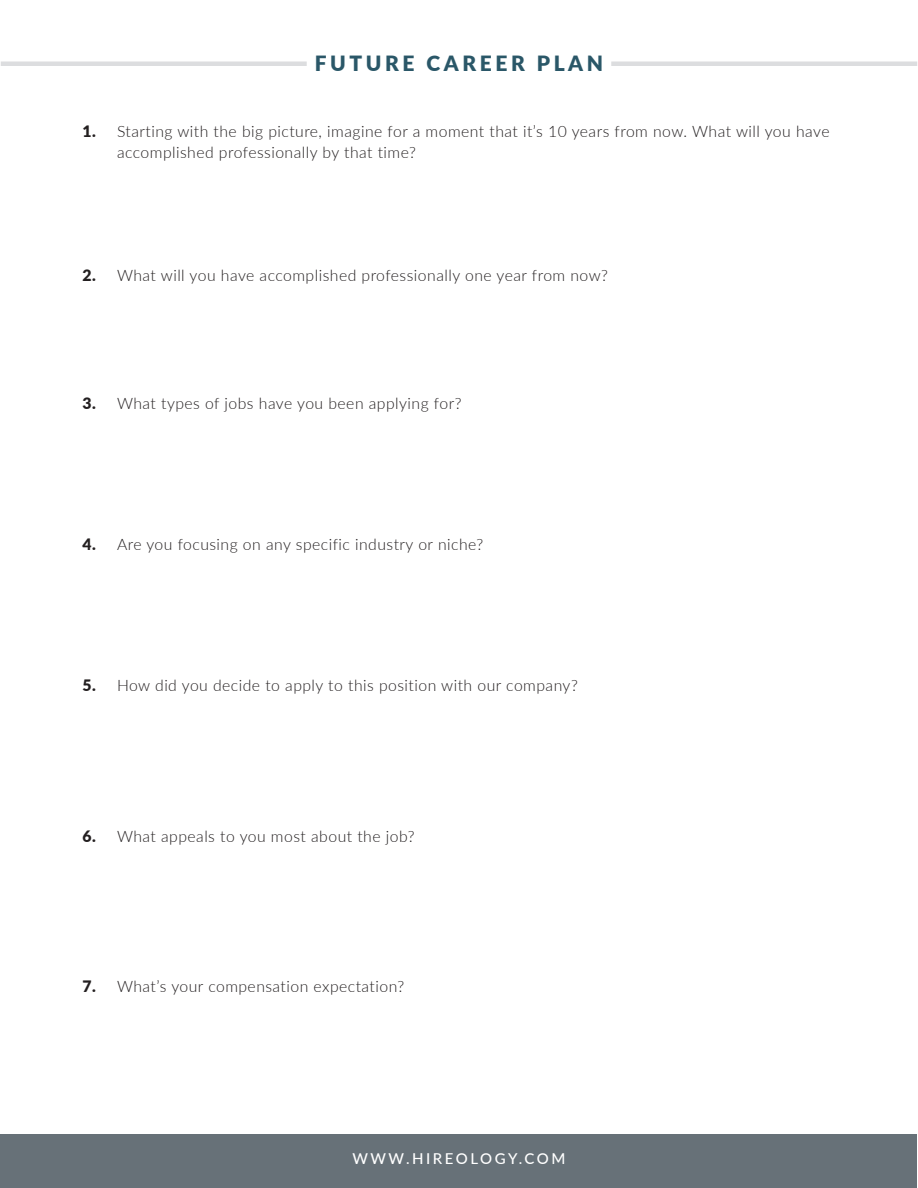
<style>
.page{position:relative;width:918px;height:1188px;background:#fff}
.page>*{position:absolute;margin:0;border:0;box-sizing:border-box;transform-origin:0 0}
.t1{font:900 21px "Lato";letter-spacing:.17em;color:#2a5768}
.t2{font:300 15.75px "Lato";letter-spacing:.03em;color:#231f20}
.t3{font:900 15.75px "Lato";color:#231f20}
.t4{font:500 15px "Lato";letter-spacing:.17em;color:#fff}
</style>
<div class="page">
<div style="left:1px;top:1134px;width:916px;height:53px;background:#677178"></div>
<hr style="left:1px;top:62px;width:306px;height:4px;background:#dcdddf">
<hr style="left:611px;top:62px;width:306px;height:4px;background:#dcdddf">
<p class="t3" style="left:82px;top:120px;width:15px">1.</p>
<p class="t1" style="left:315px;top:47px;width:290px">FUTURE CAREER PLAN</p>
<p class="t2" style="left:117px;top:121px;width:714px">Starting with the big picture, imagine for a moment that it’s 10 years from now. What will you have</p>
<p class="t2" style="left:117px;top:142px;width:300px">accomplished professionally by that time?</p>
<p class="t3" style="left:82px;top:264px;width:15px">2.</p>
<p class="t2" style="left:117px;top:265px;width:493px">What will you have accomplished professionally one year from now?</p>
<p class="t3" style="left:82px;top:391px;width:15px">3.</p>
<p class="t2" style="left:117px;top:392px;width:346px">What types of jobs have you been applying for?</p>
<p class="t3" style="left:82px;top:532px;width:15px">4.</p>
<p class="t2" style="left:117px;top:533px;width:368px">Are you focusing on any specific industry or niche?</p>
<p class="t3" style="left:82px;top:674px;width:15px">5.</p>
<p class="t2" style="left:117px;top:675px;width:462px">How did you decide to apply to this position with our company?</p>
<p class="t3" style="left:82px;top:824px;width:15px">6.</p>
<p class="t2" style="left:117px;top:825px;width:299px">What appeals to you most about the job?</p>
<p class="t3" style="left:82px;top:974px;width:15px">7.</p>
<p class="t2" style="left:117px;top:975px;width:289px">What’s your compensation expectation?</p>
<p class="t4" style="left:352px;top:1148px;width:215px">WWW.HIREOLOGY.COM</p>
</div>
